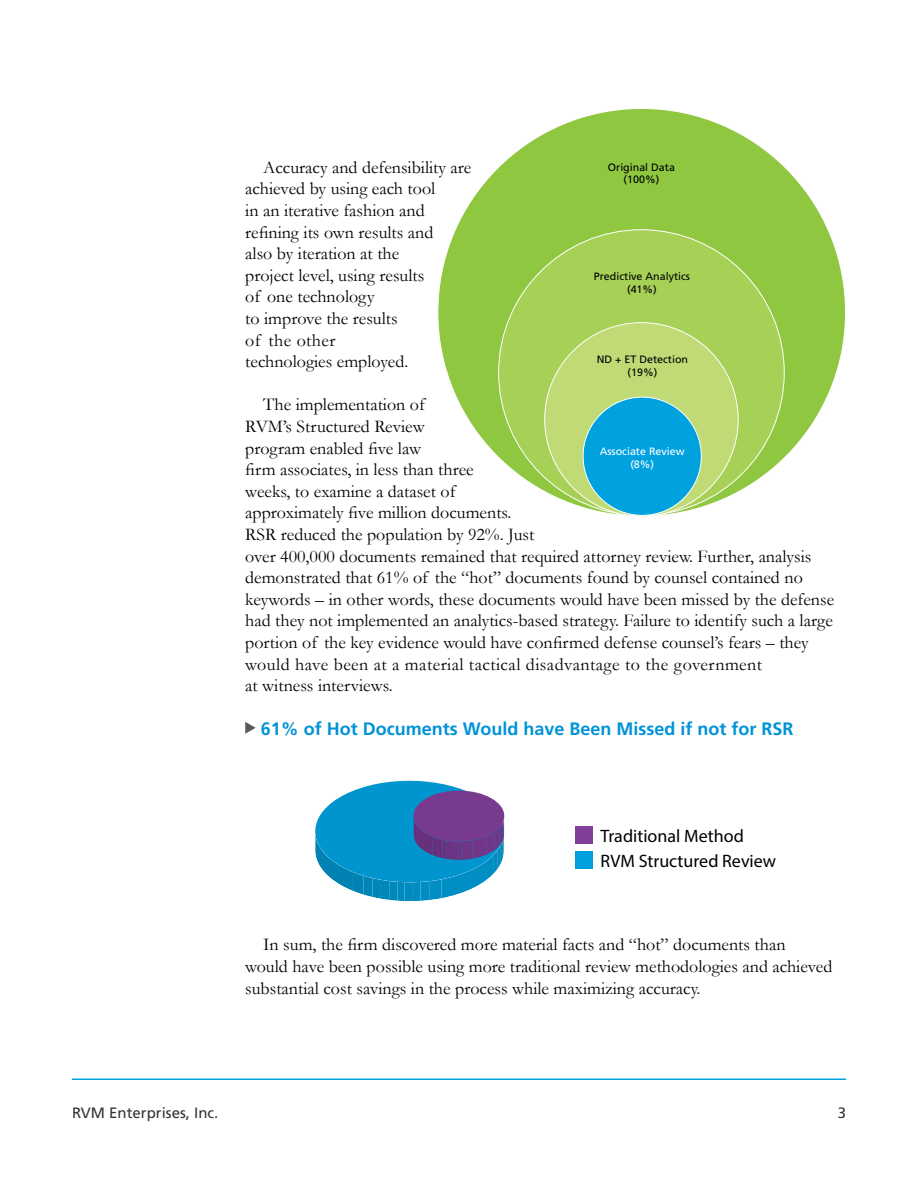
<style>
.page{position:relative;width:918px;height:1188px;background:#fff}
.page>*{position:absolute;margin:0;border:0;box-sizing:border-box;transform-origin:0 0}
.t1{font:18px/21.6px "Garamond";color:#000}
.t2{font:700 18px "Frutiger LT Std";color:#0193d7}
.t3{font:18px/25px "Myriad Pro";color:#000}
.t4{font:15px "Frutiger LT Std";color:#000}
.t5{font:10.65px/12.8px "Frutiger LT Std";color:#000;text-align:center}
.t6{font:10.65px/12.8px "Frutiger LT Std";color:#fff;text-align:center}
</style>
<div class="page">
<hr style="left:72px;top:1078px;width:774px;height:2px;background:#00a1df">
<svg style="left:245px;top:722px;width:11px;height:12px"></svg>
<div style="left:575px;top:826px;width:18px;height:18px;background:#813f98"></div>
<div style="left:575px;top:851px;width:18px;height:18px;background:#00a1df"></div>
<svg style="left:315px;top:781px;width:190px;height:120px"></svg>
<div style="left:414px;top:791px;width:90px;height:50px;background:#783a8e;border-radius:50%"></div>
<div style="left:438px;top:108px;width:408px;height:408px;background:#8fc741;border-radius:50%"></div>
<div style="left:499px;top:230px;width:285px;height:285px;background:#a7d057;border-radius:50%"></div>
<div style="left:545px;top:323px;width:193px;height:193px;background:#c0da75;border-radius:50%"></div>
<div style="left:583px;top:397px;width:118px;height:118px;background:#00a1df;border-radius:50%"></div>
<p class="t1" style="left:245px;top:156px;width:228px;text-indent:18px">Accuracy and defensibility are achieved by using each tool<br>in an iterative fashion and refining its own results and<br>also by iteration at the<br>project level, using results<br>of one technology<br>to improve the results<br>of the other<br>technologies employed.</p>
<p class="t1" style="left:245px;top:393px;width:590px;text-indent:18px">The implementation of<br>RVM’s Structured Review<br>program enabled five law<br>firm associates, in less than three<br>weeks, to examine a dataset of<br>approximately five million documents.<br>RSR reduced the population by 92%. Just<br>over 400,000 documents remained that required attorney review. Further, analysis demonstrated that 61% of the “hot” documents found by counsel contained no keywords – in other words, these documents would have been missed by the defense had they not implemented an analytics-based strategy. Failure to identify such a large portion of the key evidence would have confirmed defense counsel’s fears – they would have been at a material tactical disadvantage to the government<br>at witness interviews.</p>
<p class="t5" style="left:608px;top:161px;width:69px">Original Data (100%)</p>
<p class="t5" style="left:594px;top:270px;width:98px">Predictive Analytics (41%)</p>
<p class="t5" style="left:597px;top:353px;width:93px">ND + ET Detection (19%)</p>
<p class="t6" style="left:600px;top:445px;width:86px">Associate Review (8%)</p>
<p class="t2" style="left:261px;top:718px;width:534px">61% of Hot Documents Would have Been Missed if not for RSR</p>
<p class="t3" style="left:600px;top:824px;width:177px">Traditional Method<br>RVM Structured Review</p>
<p class="t1" style="left:245px;top:933px;width:589px;text-indent:18px">In sum, the firm discovered more material facts and “hot” documents than would have been possible using more traditional review methodologies and achieved substantial cost savings in the process while maximizing accuracy.</p>
<p class="t4" style="left:72px;top:1104px;width:148px">RVM Enterprises, Inc.</p>
<p class="t4" style="left:838px;top:1104px;width:10px">3</p>
</div>
